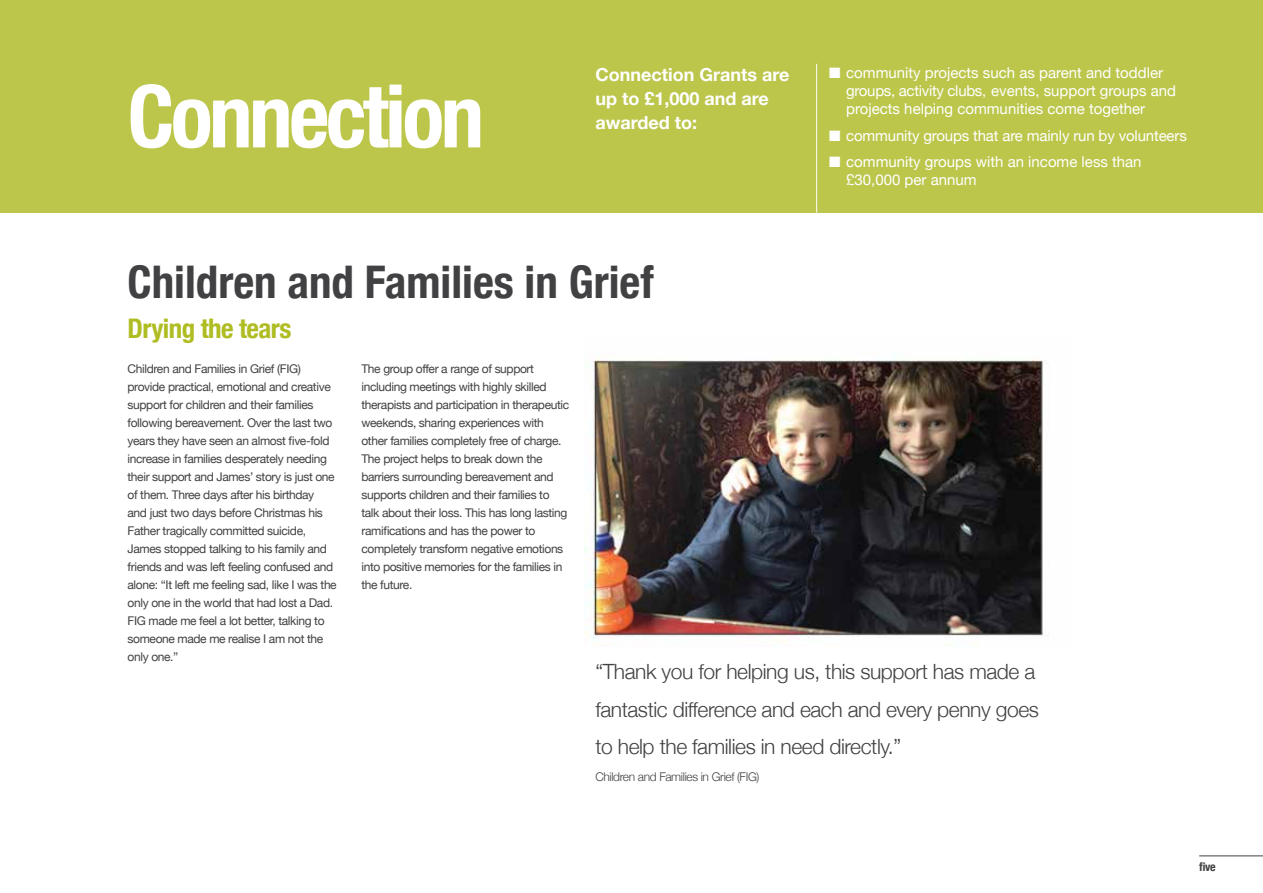
<style>
.page{position:relative;width:1263px;height:893px;background:#fff}
.page>*{position:absolute;margin:0;border:0;box-sizing:border-box;transform-origin:0 0}
.t1{font:700 condensed 87px "Helvetica Neue";letter-spacing:-.04em;color:#fff}
.t2{font:700 condensed 45px "Helvetica Neue";color:#414042}
.t3{font:700 condensed 27px "Helvetica Neue";letter-spacing:-.02em;color:#afbc22}
.t4{font:300 21px/37.5px "Helvetica Neue";letter-spacing:-.02em;color:#414042}
.t5{font:700 18px/24px "Helvetica Neue";color:#fff}
.t6{font:15px/18px "Helvetica Neue";color:#fff}
.t7{font:12px/18px "Helvetica Neue";letter-spacing:-.03em;color:#414042}
.t8{font:300 12px "Helvetica Neue";letter-spacing:-.03em;color:#414042}
.t9{font:700 condensed 12px "Helvetica Neue";color:#414042}
</style>
<div class="page">
<hr style="left:1199px;top:856px;width:64px;height:1px;background:#414042">
<div style="left:0;top:0;width:1263px;height:213px;background:#bcc64b"></div>
<hr style="left:816px;top:64px;width:1px;height:149px;background:#fff">
<img style="left:585px;top:358px;width:464px;height:288px">
<h1 class="t1" style="left:128px;top:44px;width:358px">Connection</h1>
<h3 class="t5" style="left:595px;top:63px;width:196px">Connection Grants are up to £1,000 and are awarded to:</h3>
<p class="t6" style="left:846px;top:65px;width:331px;text-indent:-17px">■ community projects such as parent and toddler groups, activity clubs, events, support groups and projects helping communities come together</p>
<p class="t6" style="left:829px;top:127px;width:359px">■ community groups that are mainly run by volunteers</p>
<p class="t6" style="left:846px;top:154px;width:297px;text-indent:-17px">■ community groups with an income less than £30,000 per annum</p>
<h2 class="t2" style="left:128px;top:245px;width:528px">Children and Families in Grief</h2>
<h3 class="t3" style="left:128px;top:306px;width:165px">Drying the tears</h3>
<p class="t7" style="left:128px;top:360px;width:211px">Children and Families in Grief (FIG) provide practical, emotional and creative support for children and their families following bereavement. Over the last two years they have seen an almost five-fold increase in families desperately needing their support and James’ story is just one of them. Three days after his birthday and just two days before Christmas his Father tragically committed suicide, James stopped talking to his family and friends and was left feeling confused and alone: “It left me feeling sad, like I was the only one in the world that had lost a Dad.<br>FIG made me feel a lot better, talking to someone made me realise I am not the only one.”</p>
<p class="t7" style="left:361px;top:360px;width:209px">The group offer a range of support including meetings with highly skilled therapists and participation in therapeutic weekends, sharing experiences with other families completely free of charge.<br>The project helps to break down the barriers surrounding bereavement and supports children and their families to talk about their loss. This has long lasting ramifications and has the power to completely transform negative emotions into positive memories for the families in the future.</p>
<h3 class="t4" style="left:595px;top:652px;width:445px">“Thank you for helping us, this support has made a fantastic difference and each and every penny goes to help the families in need directly.”</h3>
<p class="t8" style="left:595px;top:767px;width:166px">Children and Families in Grief (FIG)</p>
<p class="t9" style="left:1199px;top:856px;width:18px">five</p>
</div>
